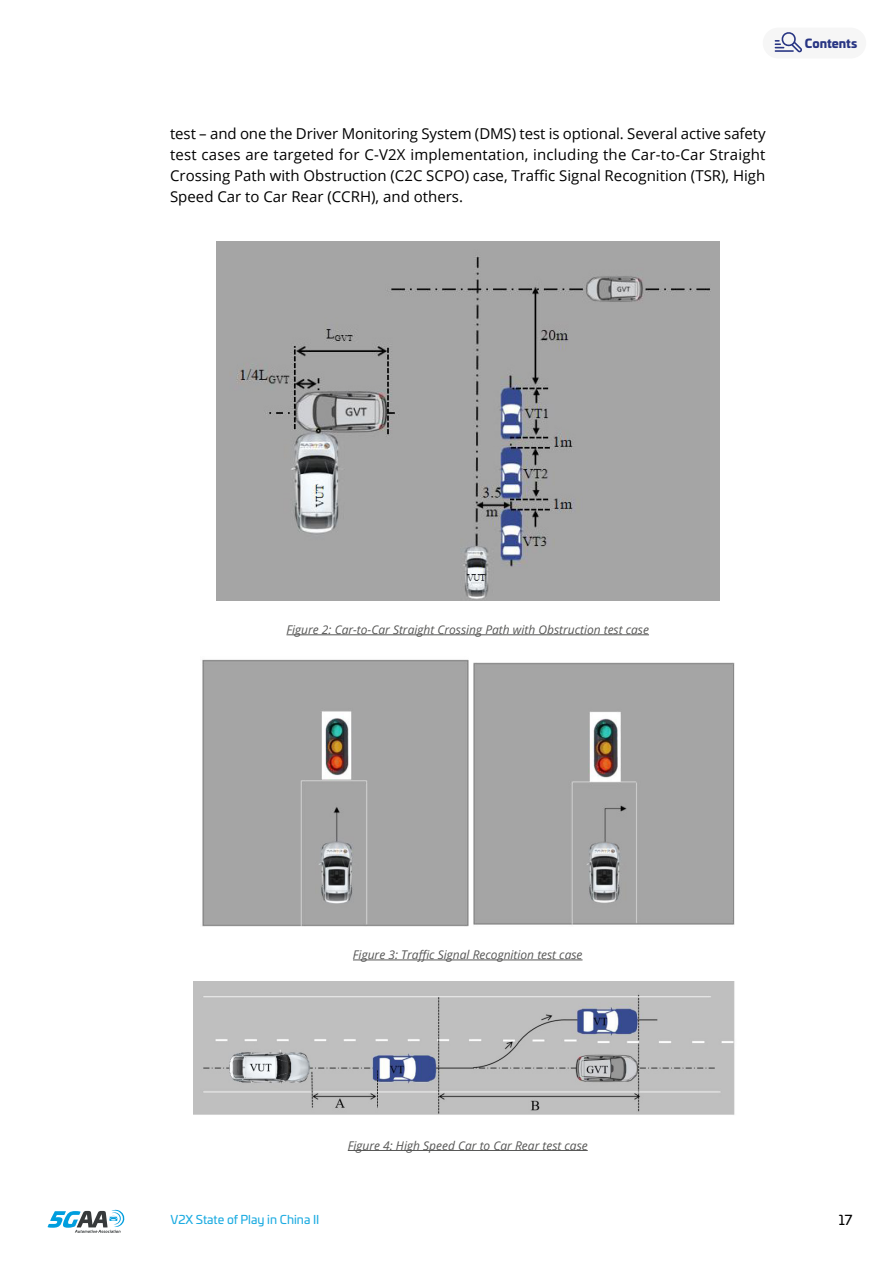
<style>
.page{position:relative;width:893px;height:1263px;background:#fff}
.page>*{position:absolute;margin:0;border:0;box-sizing:border-box;transform-origin:0 0}
.t1{font:15px/21px "Open Sans";color:#000;text-align:justify}
.t2{font:13.5px "Univia Pro";color:#000}
.t3{font:italic 12px "Open Sans";color:#575756}
.t4{font:12px "Univia Pro";color:#1eace1}
.t5{font:900 12px "Univia Pro";color:#283583}
</style>
<div class="page">
<svg style="left:48px;top:1209px;width:77px;height:24px"></svg>
<div style="left:763px;top:28px;width:103px;height:30px;background:#f6f6f6;border-radius:15px"></div>
<svg style="left:775px;top:32px;width:27px;height:21px"></svg>
<hr style="left:286px;top:634px;width:363px;height:1px;background:#575756">
<hr style="left:353px;top:960px;width:230px;height:1px;background:#575756">
<hr style="left:348px;top:1150px;width:240px;height:1px;background:#575756">
<img style="left:216px;top:241px;width:503px;height:360px">
<img style="left:202px;top:659px;width:267px;height:267px">
<img style="left:473px;top:662px;width:261px;height:263px">
<img style="left:194px;top:981px;width:541px;height:134px">
<p class="t1" style="left:170px;top:123px;width:597px">test – and one the Driver Monitoring System (DMS) test is optional. Several active safety test cases are targeted for C-V2X implementation, including the Car-to-Car Straight Crossing Path with Obstruction (C2C SCPO) case, Traffic Signal Recognition (TSR), High Speed Car to Car Rear (CCRH), and others.</p>
<p class="t5" style="left:805px;top:33px;width:54px">Contents</p>
<p class="t3" style="left:286px;top:621px;width:364px">Figure 2: Car-to-Car Straight Crossing Path with Obstruction test case</p>
<p class="t3" style="left:353px;top:946px;width:231px">Figure 3: Traffic Signal Recognition test case</p>
<p class="t3" style="left:348px;top:1137px;width:241px">Figure 4: High Speed Car to Car Rear test case</p>
<p class="t4" style="left:170px;top:1211px;width:151px">V2X State of Play in China II</p>
<p class="t2" style="left:839px;top:1210px;width:15px">17</p>
</div>
